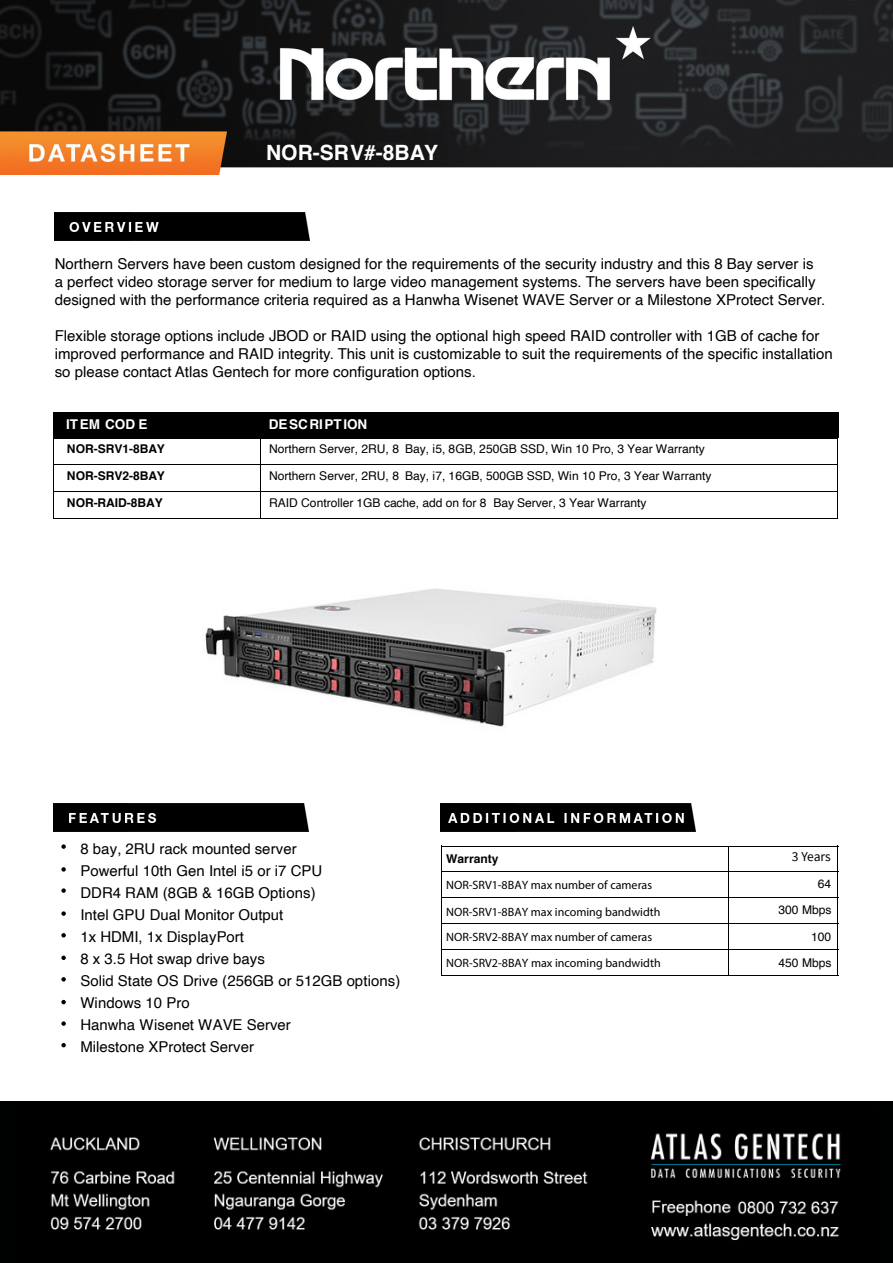
<style>
.page{position:relative;width:893px;height:1263px;background:#fff}
.page>*{position:absolute;margin:0;border:0;box-sizing:border-box;transform-origin:0 0}
.t1{font:700 21px "Helvetica";color:#fff}
.t2{font:15px/22px "Helvetica";color:#000}
.t3{font:700 13.5px "Helvetica";color:#fff}
.t4{font:13.5px "Source Sans Pro";letter-spacing:-.01em;color:#000}
.t5{font:12px "Helvetica";color:#000}
.t6{font:12px "Myriad Pro";color:#000}
.t7{font:700 12px "Helvetica";color:#000}
</style>
<div class="page">
<div style="left:0;top:1101px;width:893px;height:162px;background:#000101"></div>
<div style="left:53px;top:413px;width:208px;height:25px;background:#000"></div>
<div style="left:261px;top:413px;width:577px;height:25px;background:#000"></div>
<hr style="left:53px;top:438px;width:1px;height:80px;background:#000">
<hr style="left:260px;top:438px;width:1px;height:80px;background:#000">
<hr style="left:837px;top:438px;width:1px;height:80px;background:#000">
<hr style="left:53px;top:438px;width:785px;height:1px;background:#000">
<hr style="left:54px;top:464px;width:784px;height:1px;background:#000">
<hr style="left:54px;top:491px;width:784px;height:1px;background:#000">
<hr style="left:53px;top:518px;width:785px;height:1px;background:#000">
<hr style="left:441px;top:845px;width:397px;height:1px;background:#000">
<hr style="left:441px;top:871px;width:397px;height:1px;background:#000">
<img style="left:1px;top:0;width:892px;height:174px">
<img style="left:54px;top:213px;width:256px;height:27px">
<img style="left:53px;top:803px;width:256px;height:28px">
<img style="left:441px;top:803px;width:255px;height:28px">
<img style="left:205px;top:588px;width:452px;height:139px">
<svg style="left:61px;top:844px;width:5px;height:5px"></svg>
<svg style="left:61px;top:867px;width:5px;height:5px"></svg>
<svg style="left:61px;top:888px;width:5px;height:5px"></svg>
<svg style="left:61px;top:911px;width:5px;height:5px"></svg>
<svg style="left:61px;top:933px;width:5px;height:4px"></svg>
<svg style="left:61px;top:955px;width:5px;height:5px"></svg>
<svg style="left:61px;top:977px;width:5px;height:4px"></svg>
<svg style="left:61px;top:1000px;width:5px;height:4px"></svg>
<svg style="left:61px;top:1021px;width:5px;height:5px"></svg>
<svg style="left:61px;top:1043px;width:5px;height:4px"></svg>
<hr style="left:441px;top:897px;width:397px;height:1px;background:#000">
<hr style="left:441px;top:923px;width:397px;height:1px;background:#000">
<hr style="left:441px;top:949px;width:397px;height:1px;background:#000">
<svg style="left:441px;top:846px;width:1px;height:129px"></svg>
<svg style="left:728px;top:846px;width:1px;height:129px"></svg>
<svg style="left:837px;top:846px;width:1px;height:129px"></svg>
<hr style="left:441px;top:975px;width:397px;height:1px;background:#000">
<img style="left:50px;top:1133px;width:792px;height:107px">
<h1 class="t1" style="left:266px;top:135px;width:174px">NOR-SRV#-8BAY</h1>
<p class="t2" style="left:55px;top:256px;width:772px;line-height:18px">Northern Servers have been custom designed for the requirements of the security industry and this 8 Bay server is a perfect video storage server for medium to large video management systems. The servers have been specifically designed with the performance criteria required as a Hanwha Wisenet WAVE Server or a Milestone XProtect Server.</p>
<p class="t2" style="left:55px;top:328px;width:780px;line-height:18px">Flexible storage options include JBOD or RAID using the optional high speed RAID controller with 1GB of cache for improved performance and RAID integrity. This unit is customizable to suit the requirements of the specific installation so please contact Atlas Gentech for more configuration options.</p>
<p class="t3" style="left:66px;top:414px;width:83px">ITEM COD E</p>
<p class="t3" style="left:269px;top:414px;width:100px">DESCRIPTION</p>
<p class="t7" style="left:67px;top:439px;width:99px">NOR-SRV1-8BAY</p>
<p class="t5" style="left:269px;top:440px;width:437px">Northern Server, 2RU, 8 Bay, i5, 8GB, 250GB SSD, Win 10 Pro, 3 Year Warranty</p>
<p class="t7" style="left:67px;top:466px;width:99px">NOR-SRV2-8BAY</p>
<p class="t5" style="left:269px;top:467px;width:444px">Northern Server, 2RU, 8 Bay, i7, 16GB, 500GB SSD, Win 10 Pro, 3 Year Warranty</p>
<p class="t7" style="left:67px;top:493px;width:97px">NOR-RAID-8BAY</p>
<p class="t5" style="left:269px;top:493px;width:379px">RAID Controller 1GB cache, add on for 8 Bay Server, 3 Year Warranty</p>
<p class="t2" style="left:80px;top:838px;width:321px">8 bay, 2RU rack mounted server<br>Powerful 10th Gen Intel i5 or i7 CPU<br>DDR4 RAM (8GB &amp; 16GB Options)<br>Intel GPU Dual Monitor Output<br>1x HDMI, 1x DisplayPort<br>8 x 3.5 Hot swap drive bays<br>Solid State OS Drive (256GB or 512GB options)<br>Windows 10 Pro<br>Hanwha Wisenet WAVE Server<br>Milestone XProtect Server</p>
<p class="t7" style="left:446px;top:849px;width:54px">Warranty</p>
<p class="t4" style="left:792px;top:848px;width:40px">3 Years</p>
<p class="t6" style="left:446px;top:878px;width:208px">NOR-SRV1-8BAY max number of cameras</p>
<p class="t5" style="left:818px;top:874px;width:15px">64</p>
<p class="t6" style="left:446px;top:904px;width:216px">NOR-SRV1-8BAY max incoming bandwidth</p>
<p class="t5" style="left:778px;top:901px;width:54px">300 Mbps</p>
<p class="t6" style="left:446px;top:929px;width:208px">NOR-SRV2-8BAY max number of cameras</p>
<p class="t5" style="left:811px;top:927px;width:22px">100</p>
<p class="t6" style="left:446px;top:956px;width:216px">NOR-SRV2-8BAY max incoming bandwidth</p>
<p class="t5" style="left:778px;top:953px;width:54px">450 Mbps</p>
</div>
